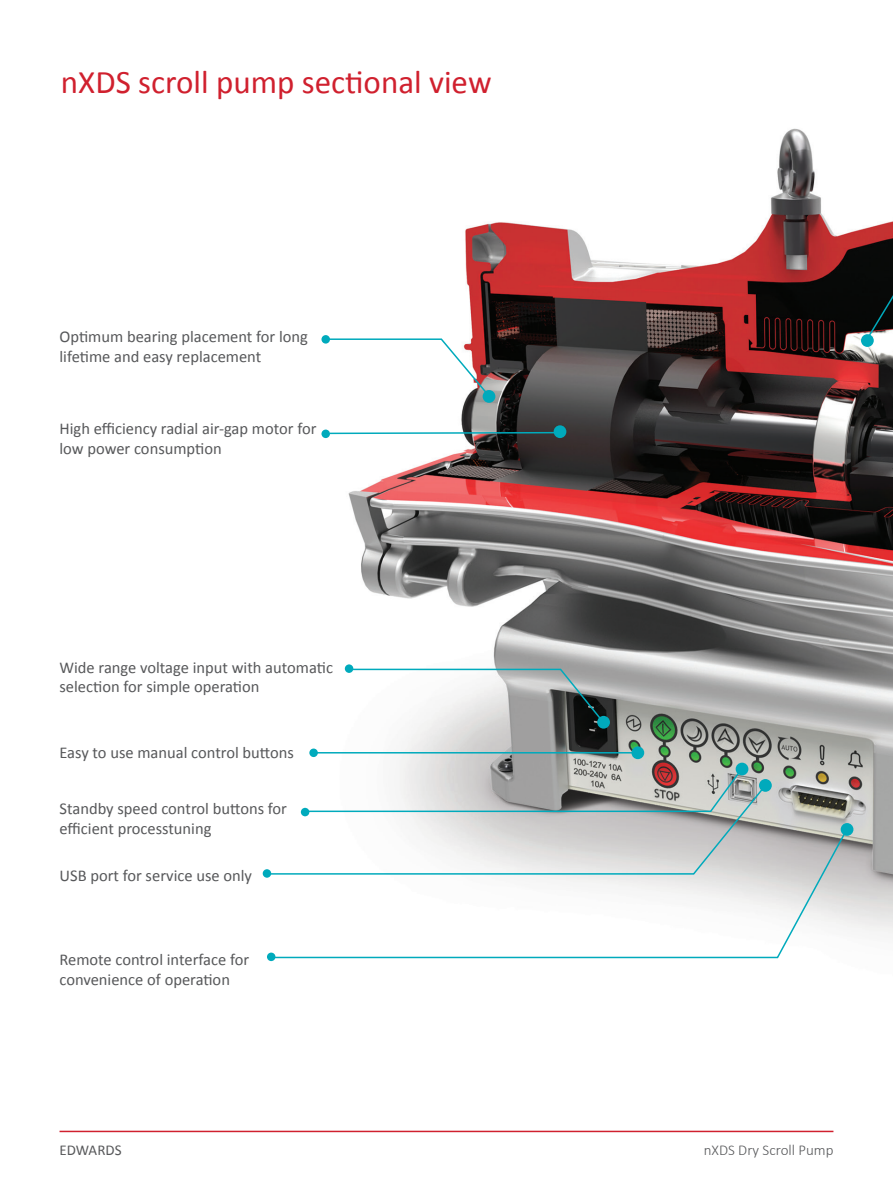
<style>
.page{position:relative;width:893px;height:1191px;background:#fff}
.page>*{position:absolute;margin:0;border:0;box-sizing:border-box;transform-origin:0 0}
.EDWARDS_SUB_HEADER{font:33px "Calibri";color:#d0202e}
.EDWARDS_MAIN_GREY_TEXT{font:16.5px/19.8px "Calibri";color:#57585a}
.t1{font:300 15px "Calibri";color:#57585a}
.t2{font:15px "Calibri";color:#57585a}
</style>
<div class="page">
<hr style="left:60px;top:1130px;width:773px;height:2px;background:#d0202e">
<img style="left:262px;top:128px;width:631px;height:834px">
<svg style="left:324px;top:338px;width:165px;height:58px"></svg>
<svg style="left:351px;top:668px;width:253px;height:54px"></svg>
<svg style="left:302px;top:768px;width:440px;height:18px"></svg>
<svg style="left:265px;top:786px;width:500px;height:84px"></svg>
<svg style="left:270px;top:827px;width:579px;height:132px"></svg>
<svg style="left:330px;top:431px;width:225px;height:4px"></svg>
<div style="left:483px;top:390px;width:12px;height:13px;background:#00aabc;border-radius:50%"></div>
<div style="left:321px;top:335px;width:9px;height:8px;background:#00aabc;border-radius:50%"></div>
<div style="left:321px;top:429px;width:9px;height:9px;background:#00aabc;border-radius:50%"></div>
<div style="left:345px;top:664px;width:8px;height:9px;background:#00aabc;border-radius:50%"></div>
<svg style="left:309px;top:748px;width:9px;height:9px"></svg>
<div style="left:301px;top:808px;width:8px;height:8px;background:#00aabc;border-radius:50%"></div>
<div style="left:263px;top:869px;width:8px;height:8px;background:#00aabc;border-radius:50%"></div>
<div style="left:267px;top:952px;width:8px;height:9px;background:#00aabc;border-radius:50%"></div>
<div style="left:554px;top:425px;width:12px;height:13px;background:#00aabc;border-radius:50%"></div>
<div style="left:597px;top:716px;width:13px;height:12px;background:#00aabc;border-radius:50%"></div>
<div style="left:631px;top:746px;width:13px;height:13px;background:#00aabc;border-radius:50%"></div>
<div style="left:736px;top:762px;width:12px;height:13px;background:#00aabc;border-radius:50%"></div>
<div style="left:759px;top:779px;width:13px;height:13px;background:#00aabc;border-radius:50%"></div>
<div style="left:841px;top:823px;width:12px;height:13px;background:#00aabc;border-radius:50%"></div>
<div style="left:861px;top:334px;width:13px;height:13px;background:#00aabc;border-radius:50%"></div>
<hr style="left:312px;top:752px;width:322px;height:1px;background:#00aabc">
<svg style="left:866px;top:253px;width:27px;height:86px;background:#1a2121"></svg>
<p class="EDWARDS_SUB_HEADER" style="left:61px;top:61px;width:432px">nXDS scroll pump sectional view</p>
<p class="EDWARDS_MAIN_GREY_TEXT" style="left:60px;top:327px;width:250px">Optimum bearing placement for long lifetime and easy replacement</p>
<p class="EDWARDS_MAIN_GREY_TEXT" style="left:60px;top:419px;width:258px">High efficiency radial air-gap motor for low power consumption</p>
<p class="EDWARDS_MAIN_GREY_TEXT" style="left:60px;top:657px;width:275px">Wide range voltage input with automatic selection for simple operation</p>
<p class="EDWARDS_MAIN_GREY_TEXT" style="left:60px;top:742px;width:236px">Easy to use manual control buttons</p>
<p class="EDWARDS_MAIN_GREY_TEXT" style="left:60px;top:798px;width:229px">Standby speed control buttons for efficient processtuning</p>
<p class="EDWARDS_MAIN_GREY_TEXT" style="left:60px;top:866px;width:194px">USB port for service use only</p>
<p class="EDWARDS_MAIN_GREY_TEXT" style="left:60px;top:949px;width:191px">Remote control interface for convenience of operation</p>
<p class="t2" style="left:60px;top:1141px;width:64px">EDWARDS</p>
<p class="t1" style="left:704px;top:1141px;width:131px">nXDS Dry Scroll Pump</p>
</div>
